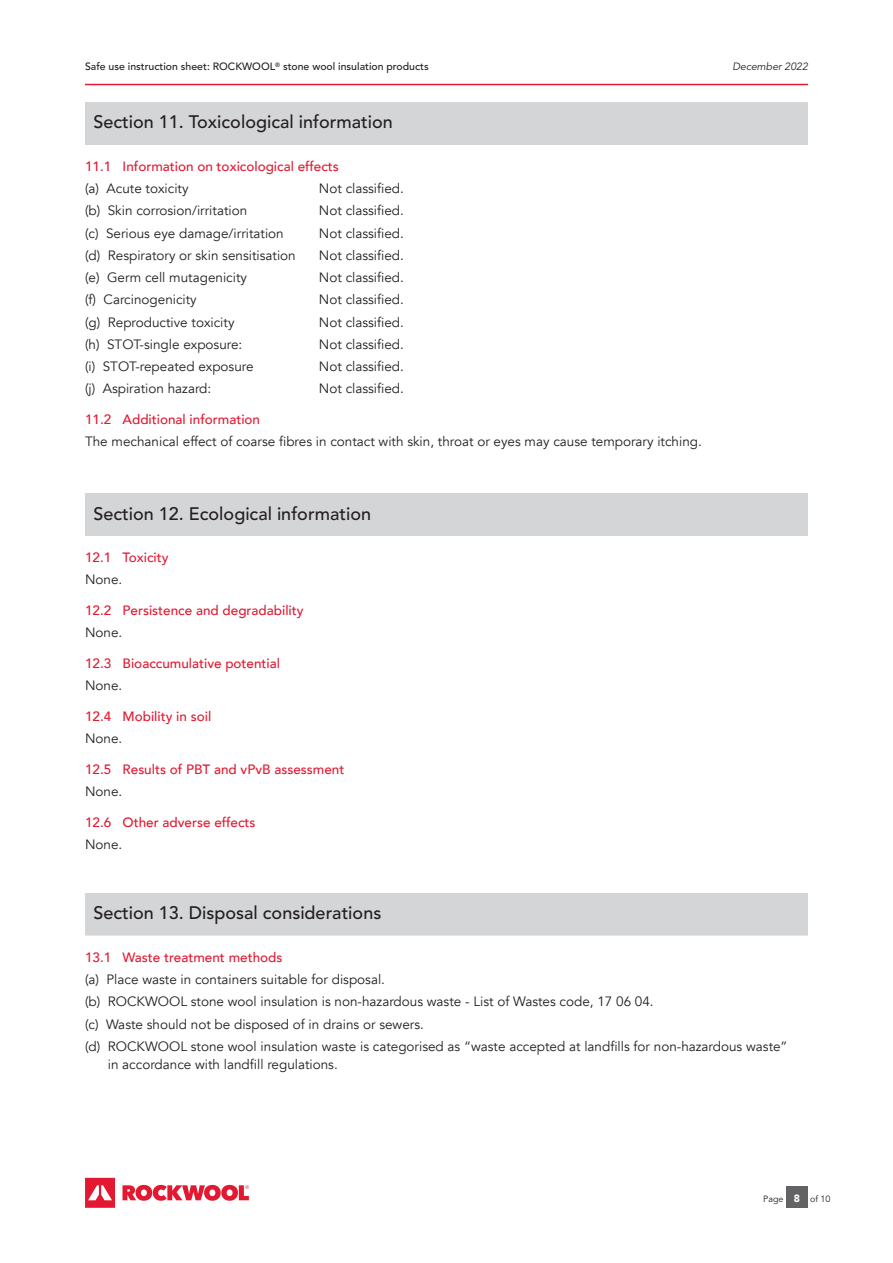
<style>
.page{position:relative;width:893px;height:1263px;background:#fff}
.page>*{position:absolute;margin:0;border:0;box-sizing:border-box;transform-origin:0 0}
.t1{font:500 18px "Avenir LT Std";color:#231f20}
.t2{font:13.5px/22.2px "Avenir";color:#231f20}
.t3{font:500 13.5px "Avenir";color:#e21931}
.t4{font:500 10.5px "Avenir LT Std";color:#231f20}
.t5{font:italic 10.5px "Avenir LT Std";color:#231f20}
.t6{font:9px "Avenir LT Std";color:#231f20}
.s1{font-family:"Avenir";font-weight:900;font-size:10.5px;color:#fff}
</style>
<div class="page">
<svg style="left:85px;top:1178px;width:30px;height:30px"></svg>
<svg style="left:122px;top:1185px;width:127px;height:16px"></svg>
<div style="left:786px;top:1186px;width:21px;height:22px;background:#636366"></div>
<hr style="left:85px;top:84px;width:723px;height:1px;background:#e21931">
<div style="left:85px;top:102px;width:723px;height:43px;background:#d4d5d7"></div>
<div style="left:85px;top:493px;width:723px;height:43px;background:#d4d5d7"></div>
<div style="left:85px;top:893px;width:723px;height:42px;background:#d4d5d7"></div>
<p class="t4" style="left:85px;top:60px;width:345px">Safe use instruction sheet: ROCKWOOL<sup>®</sup> stone wool insulation products</p>
<p class="t5" style="left:732px;top:60px;width:77px">December 2022</p>
<h1 class="t1" style="left:94px;top:112px;width:301px">Section 11. Toxicological information</h1>
<p class="t3" style="left:85px;top:154px;width:255px">11.1 Information on toxicological effects</p>
<p class="t2" style="left:85px;top:178px;width:105px">(a) Acute toxicity</p>
<p class="t2" style="left:319px;top:178px;width:86px">Not classified.</p>
<p class="t2" style="left:85px;top:200px;width:164px">(b) Skin corrosion/irritation</p>
<p class="t2" style="left:319px;top:200px;width:86px">Not classified.</p>
<p class="t2" style="left:85px;top:222px;width:200px">(c) Serious eye damage/irritation</p>
<p class="t2" style="left:319px;top:222px;width:86px">Not classified.</p>
<p class="t2" style="left:85px;top:244px;width:212px">(d) Respiratory or skin sensitisation</p>
<p class="t2" style="left:319px;top:244px;width:86px">Not classified.</p>
<p class="t2" style="left:85px;top:267px;width:163px">(e) Germ cell mutagenicity</p>
<p class="t2" style="left:319px;top:267px;width:86px">Not classified.</p>
<p class="t2" style="left:85px;top:289px;width:113px">(f) Carcinogenicity</p>
<p class="t2" style="left:319px;top:289px;width:86px">Not classified.</p>
<p class="t2" style="left:85px;top:311px;width:151px">(g) Reproductive toxicity</p>
<p class="t2" style="left:319px;top:311px;width:86px">Not classified.</p>
<p class="t2" style="left:85px;top:333px;width:159px">(h) STOT-single exposure:</p>
<p class="t2" style="left:319px;top:333px;width:86px">Not classified.</p>
<p class="t2" style="left:85px;top:356px;width:170px">(i) STOT-repeated exposure</p>
<p class="t2" style="left:319px;top:356px;width:86px">Not classified.</p>
<p class="t2" style="left:85px;top:378px;width:128px">(j) Aspiration hazard:</p>
<p class="t2" style="left:319px;top:378px;width:86px">Not classified.</p>
<p class="t3" style="left:85px;top:408px;width:177px">11.2 Additional information</p>
<p class="t2" style="left:85px;top:431px;width:618px">The mechanical effect of coarse fibres in contact with skin, throat or eyes may cause temporary itching.</p>
<h1 class="t1" style="left:94px;top:503px;width:279px">Section 12. Ecological information</h1>
<p class="t3" style="left:85px;top:546px;width:85px">12.1 Toxicity</p>
<p class="t2" style="left:85px;top:569px;width:39px">None.</p>
<p class="t3" style="left:85px;top:599px;width:220px">12.2 Persistence and degradability</p>
<p class="t2" style="left:85px;top:622px;width:39px">None.</p>
<p class="t3" style="left:85px;top:652px;width:197px">12.3 Bioaccumulative potential</p>
<p class="t2" style="left:85px;top:675px;width:39px">None.</p>
<p class="t3" style="left:85px;top:705px;width:128px">12.4 Mobility in soil</p>
<p class="t2" style="left:85px;top:728px;width:39px">None.</p>
<p class="t3" style="left:85px;top:758px;width:261px">12.5 Results of PBT and vPvB assessment</p>
<p class="t2" style="left:85px;top:781px;width:39px">None.</p>
<p class="t3" style="left:85px;top:811px;width:172px">12.6 Other adverse effects</p>
<p class="t2" style="left:85px;top:834px;width:39px">None.</p>
<h1 class="t1" style="left:94px;top:903px;width:289px">Section 13. Disposal considerations</h1>
<p class="t3" style="left:85px;top:945px;width:199px">13.1 Waste treatment methods</p>
<p class="t2" style="left:85px;top:968px;width:704px">(a) Place waste in containers suitable for disposal.<br>(b) ROCKWOOL stone wool insulation is non-hazardous waste - List of Wastes code, 17 06 04.<br>(c) Waste should not be disposed of in drains or sewers.<br>(d) ROCKWOOL stone wool insulation waste is categorised as “waste accepted at landfills for non-hazardous waste”</p>
<p class="t2" style="left:108px;top:1053px;width:231px">in accordance with landfill regulations.</p>
<p class="t6" style="left:763px;top:1194px;width:38px">Page <span class="s1">8</span></p>
<p class="t6" style="left:810px;top:1194px;width:22px">of 10</p>
</div>
